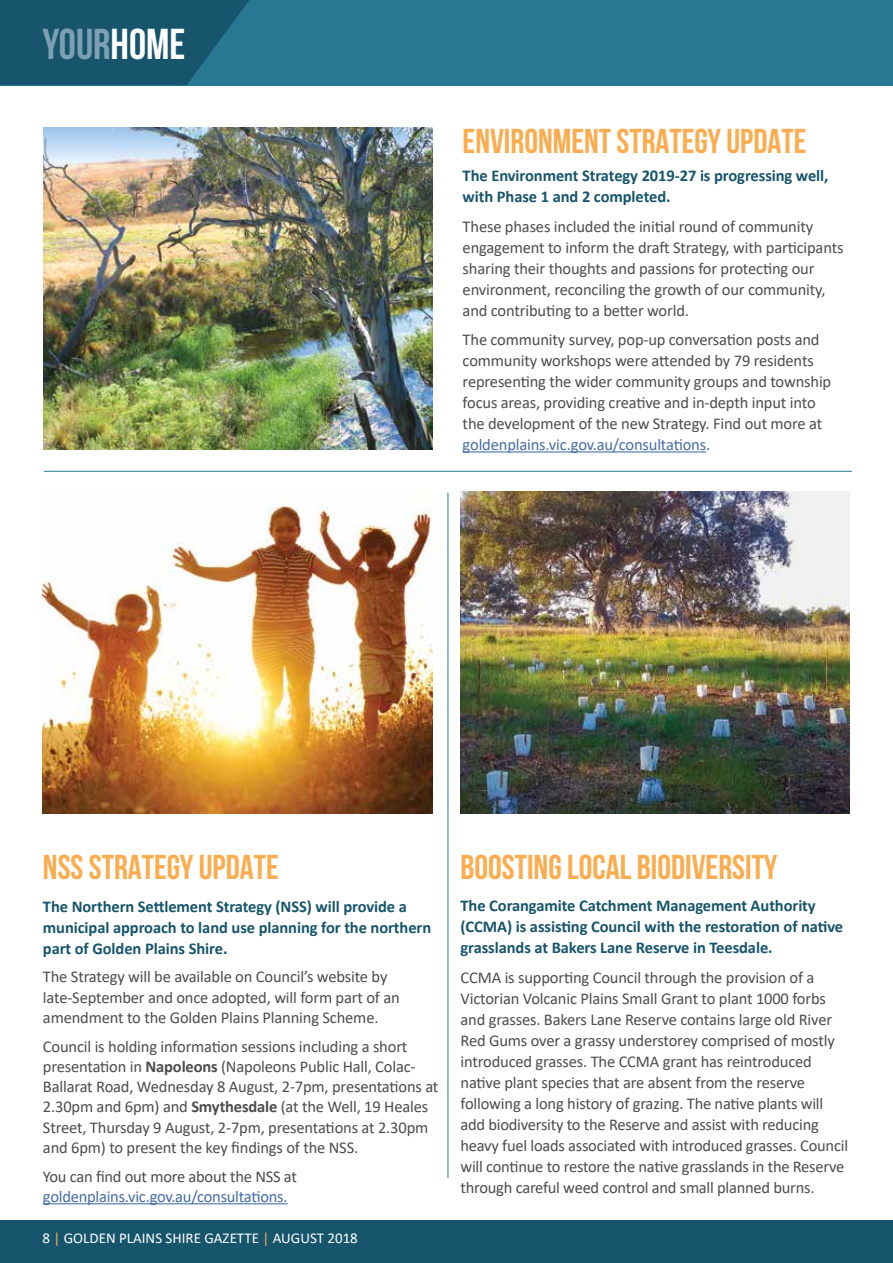
<style>
.page{position:relative;width:893px;height:1263px;background:#fff}
.page>*{position:absolute;margin:0;border:0;box-sizing:border-box;transform-origin:0 0}
.t1{font:700 43.2px "Bebas Neue";color:#7d9fb4}
.t2{font:700 34.5px "Bebas Neue";color:#fbac4e}
.t3{font:16.5px/21px "Calibri";letter-spacing:-.01em;color:#4d4d4f}
.t4{font:700 16.5px/21px "Calibri";letter-spacing:-.005em;color:#16556b}
.t5{font:16.5px "Calibri";letter-spacing:-.015em;color:#456da9}
.t6{font:15px "Calibri";color:#fff}
.s1{color:#fff}
.s2{color:#456da9}
.s3{font-weight:700}
.s4{color:#fbac4e}
</style>
<div class="page">
<div style="left:0;top:1220px;width:893px;height:43px;background:#16556b"></div>
<div style="left:0;top:0;width:893px;height:85px;background:#287894"></div>
<svg style="left:0;top:0;width:249px;height:85px;background:#185970"></svg>
<hr style="left:44px;top:471px;width:808px;height:1px;background:#287894">
<hr style="left:463px;top:451px;width:243px;height:1px;background:#456da9">
<img style="left:44px;top:128px;width:389px;height:321px">
<img style="left:460px;top:492px;width:390px;height:322px">
<hr style="left:43px;top:1203px;width:245px;height:1px;background:#456da9">
<img style="left:43px;top:506px;width:389px;height:308px">
<hr style="left:448px;top:493px;width:1px;height:685px;background:#287894">
<h1 class="t1" style="left:43px;top:21px;width:144px">YOUR<span class="s1">HOME</span></h1>
<h2 class="t2" style="left:463px;top:123px;width:345px">ENVIRONMENT STRATEGY UPDATE</h2>
<p class="t4" style="left:463px;top:165px;width:367px">The Environment Strategy 2019-27 is progressing well, with Phase 1 and 2 completed.</p>
<p class="t3" style="left:463px;top:215px;width:382px">These phases included the initial round of community engagement to inform the draft Strategy, with participants sharing their thoughts and passions for protecting our environment, reconciling the growth of our community, and contributing to a better world.</p>
<p class="t3" style="left:463px;top:329px;width:370px">The community survey, pop-up conversation posts and community workshops were attended by 79 residents representing the wider community groups and township focus areas, providing creative and in-depth input into the development of the new Strategy. Find out more at <span class="s2">goldenplains.vic.gov.au/consultations</span>.</p>
<h2 class="t2" style="left:43px;top:848px;width:237px">NSS STRATEGY UPDATE</h2>
<p class="t4" style="left:43px;top:896px;width:390px">The Northern Settlement Strategy (NSS) will provide a municipal approach to land use planning for the northern part of Golden Plains Shire.</p>
<p class="t3" style="left:43px;top:966px;width:358px;line-height:20.2px">The Strategy will be available on Council’s website by late-September and once adopted, will form part of an amendment to the Golden Plains Planning Scheme.</p>
<p class="t3" style="left:43px;top:1036px;width:397px;line-height:20.2px">Council is holding information sessions including a short presentation in <span class="s3">Napoleons</span> (Napoleons Public Hall, Colac-Ballarat Road, Wednesday 8 August, 2-7pm, presentations at 2.30pm and 6pm) and <span class="s3">Smythesdale</span> (at the Well, 19 Heales Street, Thursday 9 August, 2-7pm, presentations at 2.30pm and 6pm) to present the key findings of the NSS.</p>
<p class="t3" style="left:43px;top:1165px;width:255px">You can find out more about the NSS at</p>
<p class="t5" style="left:43px;top:1185px;width:246px">goldenplains.vic.gov.au/consultations.</p>
<p class="t6" style="left:43px;top:1228px;width:317px">8 <span class="s4">|</span> GOLDEN PLAINS SHIRE GAZETTE <span class="s4">|</span> AUGUST 2018</p>
<h2 class="t2" style="left:460px;top:848px;width:319px">BOOSTING LOCAL BIODIVERSITY</h2>
<p class="t4" style="left:460px;top:895px;width:384px">The Corangamite Catchment Management Authority (CCMA) is assisting Council with the restoration of native grasslands at Bakers Lane Reserve in Teesdale.</p>
<p class="t3" style="left:460px;top:966px;width:389px">CCMA is supporting Council through the provision of a Victorian Volcanic Plains Small Grant to plant 1000 forbs and grasses. Bakers Lane Reserve contains large old River Red Gums over a grassy understorey comprised of mostly introduced grasses. The CCMA grant has reintroduced native plant species that are absent from the reserve following a long history of grazing. The native plants will add biodiversity to the Reserve and assist with reducing heavy fuel loads associated with introduced grasses. Council will continue to restore the native grasslands in the Reserve through careful weed control and small planned burns.</p>
</div>
